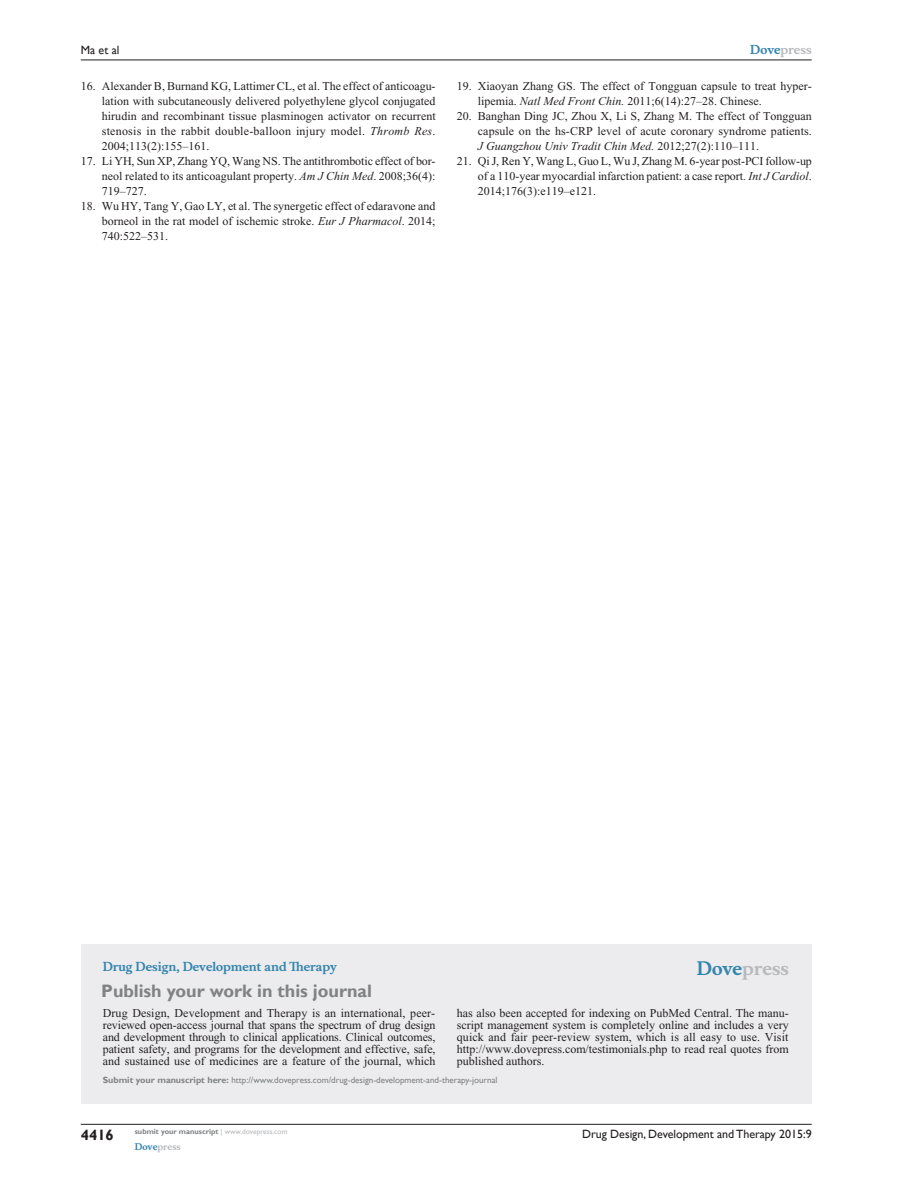
<style>
.page{position:relative;width:918px;height:1188px;background:#fff}
.page>*{position:absolute;margin:0;border:0;box-sizing:border-box;transform-origin:0 0}
.PromBx-H1{font:700 18px "Gill Sans";color:#808285}
.PromBx-Brand{font:700 18px "Musee";color:#b8b9bc}
.t1{font:700 15px "Gill Sans";color:#231f20}
.RefNL2{font:12px/15px "Times New Roman";color:#231f20;text-align:justify}
.PromBx-Tx{font:12px/12px "Times New Roman";color:#231f20;text-align:justify}
.t2{font:12px "Gill Sans";color:#231f20}
.PromBx-JrnlName{font:700 12px "Musee";color:#3485ae}
.t3{font:700 12px "Musee";color:#b8b9bc}
.PromBx-SubmitMssWebA{font:9px "Gill Sans";color:#808285}
.t4{font:700 9px "Musee";color:#b8b9bc}
.t5{font:700 7.5px "Gill Sans";color:#808285}
.s1{font-style:italic}
.s2{color:#3485ae}
.s3{font-weight:700}
.s4{font-weight:400;color:#b8b9bc}
</style>
<div class="page">
<div style="left:81px;top:944px;width:731px;height:159px;background:#ececee"></div>
<hr style="left:81px;top:1124px;width:731px;height:1px;background:#231f20">
<hr style="left:81px;top:60px;width:731px;height:1px;background:#231f20">
<p class="t2" style="left:81px;top:43px;width:40px">Ma et al</p>
<p class="RefNL2" style="left:102px;top:79px;width:336px;text-indent:-21px">16. Alexander B, Burnand KG, Lattimer CL, et al. The effect of anticoagu&shy;lation with subcutaneously delivered polyethylene glycol conjugated hirudin and recombinant tissue plasminogen activator on recurrent stenosis in the rabbit double-balloon injury model. <span class="s1">Thromb Res</span>.<br>2004;113(2):155–161.</p>
<p class="RefNL2" style="left:102px;top:154px;width:335px;text-indent:-21px">17. Li YH, Sun XP, Zhang YQ, Wang NS. The antithrombotic effect of bor&shy;neol related to its anticoagulant property. <span class="s1">Am J Chin Med</span>. 2008;36(4):<br>719–727.</p>
<p class="RefNL2" style="left:102px;top:199px;width:335px;text-indent:-21px">18. Wu HY, Tang Y, Gao LY, et al. The synergetic effect of edaravone and borneol in the rat model of ischemic stroke. <span class="s1">Eur J Pharmacol</span>. 2014; 740:522–531.</p>
<p class="t3" style="left:750px;top:43px;width:63px"><span class="s2">Dove</span>press</p>
<p class="RefNL2" style="left:478px;top:79px;width:335px;text-indent:-21px">19. Xiaoyan Zhang GS. The effect of Tongguan capsule to treat hyper&shy;lipemia. <span class="s1">Natl Med Front Chin.</span> 2011;6(14):27–28. Chinese.</p>
<p class="RefNL2" style="left:478px;top:109px;width:335px;text-indent:-21px">20. Banghan Ding JC, Zhou X, Li S, Zhang M. The effect of Tongguan capsule on the hs-CRP level of acute coronary syndrome patients.<br><span class="s1">J Guangzhou Univ Tradit Chin Med.</span> 2012;27(2):110–111.</p>
<p class="RefNL2" style="left:478px;top:154px;width:335px;text-indent:-21px">21. Qi J, Ren Y, Wang L, Guo L, Wu J, Zhang M. 6-year post-PCI follow-up of a 110-year myocardial infarction patient: a case report<span class="s1">. Int J Cardiol</span>.<br>2014;176(3):e119–e121.</p>
<p class="PromBx-JrnlName" style="left:103px;top:959px;width:236px">Drug Design, Development and Therapy</p>
<p class="PromBx-H1" style="left:101px;top:980px;width:272px">Publish your work in this journal</p>
<p class="PromBx-Brand" style="left:697px;top:958px;width:94px"><span class="s2">Dove</span>press</p>
<p class="PromBx-Tx" style="left:103px;top:1007px;width:334px">Drug Design, Development and Therapy is an international, peer&shy;reviewed open-access journal that spans the spectrum of drug design and development through to clinical applications. Clinical outcomes, patient safety, and programs for the development and effective, safe, and sustained use of medicines are a feature of the journal, which</p>
<p class="PromBx-Tx" style="left:457px;top:1007px;width:333px">has also been accepted for indexing on PubMed Central. The manu&shy;script management system is completely online and includes a very quick and fair peer-review system, which is all easy to use. Visit http://www.dovepress.com/testimonials.php to read real quotes from published authors.</p>
<p class="PromBx-SubmitMssWebA" style="left:103px;top:1075px;width:396px"><span class="s3">Submit your manuscript here:</span> http://www.dovepress.com/drug-design-development-and-therapy-journal</p>
<p class="t1" style="left:81px;top:1126px;width:35px">4416</p>
<p class="t5" style="left:135px;top:1127px;width:154px">submit your manuscript <span class="s4">| www.dovepress.com</span></p>
<p class="t4" style="left:135px;top:1141px;width:48px"><span class="s2">Dove</span>press</p>
<p class="t2" style="left:582px;top:1127px;width:231px">Drug Design, Development and Therapy 2015:9</p>
</div>
